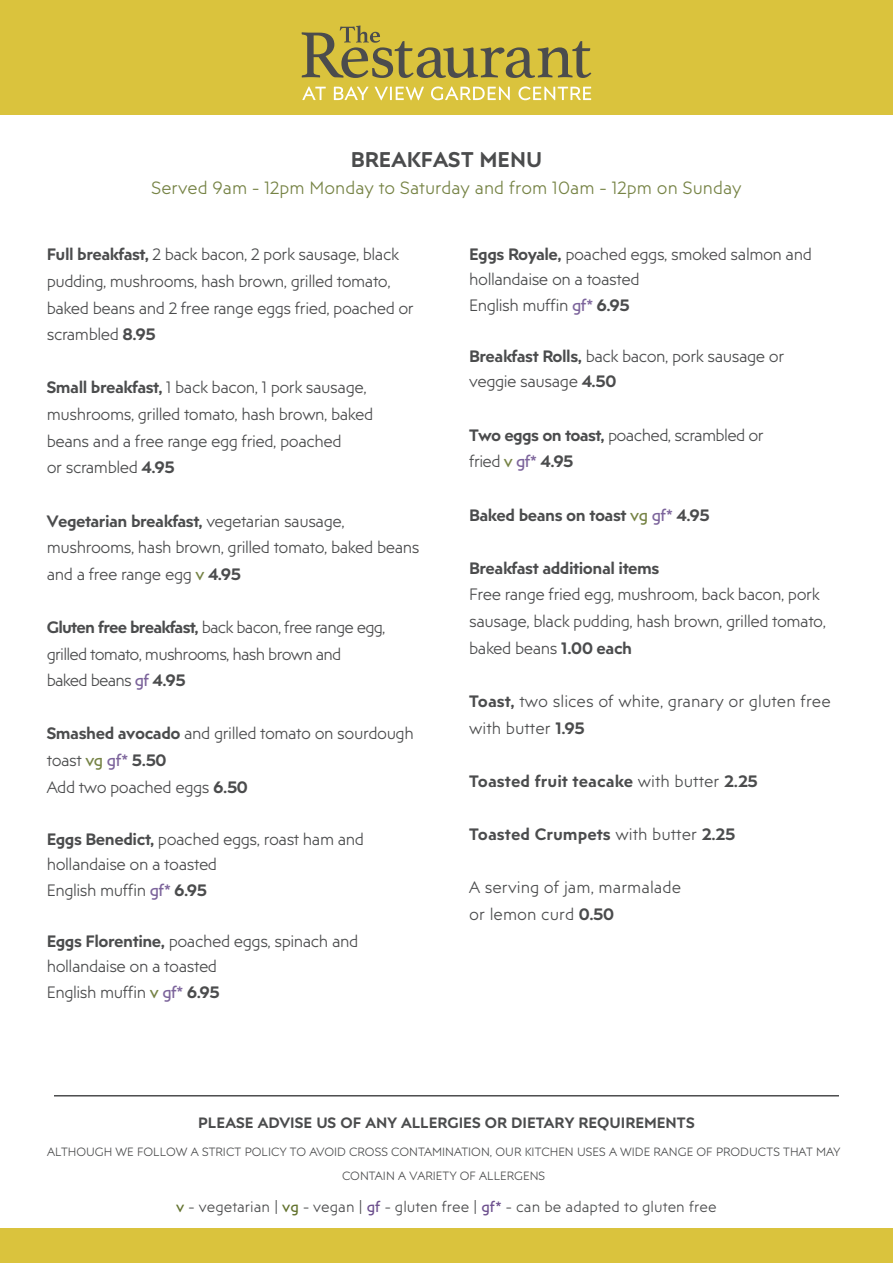
<style>
.page{position:relative;width:893px;height:1263px;background:#fff}
.page>*{position:absolute;margin:0;border:0;box-sizing:border-box;transform-origin:0 0}
.t1{font:600 21.3px "Posterama Text W15";color:#4b4c4d}
.t2{font:300 17.7px "Posterama Text W07";color:#768345}
.t3{font:300 16.5px/26.5px "Posterama Text W07";letter-spacing:-.03em;color:#4b4c4d}
.t4{font:300 16.5px "Posterama Text W07";letter-spacing:-.05em;color:#4b4c4d}
.t5{font:300 16.5px/26.5px "Posterama Text W07";color:#4b4c4d}
.t6{font:600 16.5px "Posterama Text W15";color:#4b4c4d}
.t7{font:600 16.5px "Posterama Text W15";letter-spacing:-.03em;color:#4b4c4d}
.t8{font:300 15px "Posterama Text W07";color:#4b4c4d}
.t9{font:600 15px "Posterama Text W15";color:#4b4c4d}
.t10{font:300 12px/24px "Posterama Text W07";color:#4b4c4d;text-align:center}
.s1{font-family:"Posterama Text W15";font-weight:600}
.s2{font-family:"Posterama Text W01";font-weight:400;color:#768345}
.s3{font-family:"Posterama Text W01";font-weight:400;color:#7c649b}
.s4{font-family:"Posterama Text W07";font-weight:300}
.s5{font-family:"Posterama Text W01";font-weight:400;color:#63732e}
.s6{font-family:"Posterama Text W01";font-weight:400;color:#6d508e}
</style>
<div class="page">
<div style="left:0;top:0;width:893px;height:115px;background:#dac33d"></div>
<div style="left:0;top:1229px;width:893px;height:34px;background:#dac33d"></div>
<svg style="left:302px;top:86px;width:289px;height:14px"></svg>
<svg style="left:302px;top:26px;width:289px;height:52px"></svg>
<hr style="left:54px;top:1095px;width:785px;height:1px;background:#4b4c4d">
<p class="t1" style="left:351px;top:147px;width:193px">BREAKFAST MENU</p>
<p class="t2" style="left:152px;top:177px;width:591px">Served 9am - 12pm Monday to Saturday and from 10am - 12pm on Sunday</p>
<p class="t3" style="left:47px;top:241px;width:369px"><span class="s1">Full breakfast,</span> 2 back bacon, 2 pork sausage, black pudding, mushrooms, hash brown, grilled tomato, baked beans and 2 free range eggs fried, poached or</p>
<p class="t3" style="left:47px;top:321px;width:111px">scrambled <span class="s1">8.95</span></p>
<p class="t3" style="left:47px;top:374px;width:328px"><span class="s1">Small breakfast,</span> 1 back bacon, 1 pork sausage, mushrooms, grilled tomato, hash brown, baked</p>
<p class="t3" style="left:47px;top:427px;width:296px">beans and a free range egg fried, poached</p>
<p class="t3" style="left:47px;top:454px;width:130px">or scrambled <span class="s1">4.95</span></p>
<p class="t3" style="left:47px;top:507px;width:374px"><span class="s1">Vegetarian breakfast,</span> vegetarian sausage, mushrooms, hash brown, grilled tomato, baked beans and a free range egg <span class="s2">v</span> <span class="s1">4.95</span></p>
<p class="t4" style="left:47px;top:617px;width:340px"><span class="s1">Gluten free breakfast,</span> back bacon, free range egg,</p>
<p class="t4" style="left:47px;top:643px;width:296px">grilled tomato, mushrooms, hash brown and</p>
<p class="t4" style="left:47px;top:670px;width:141px">baked beans <span class="s3">gf</span> <span class="s1">4.95</span></p>
<p class="t3" style="left:47px;top:720px;width:369px"><span class="s1">Smashed avocado</span> and grilled tomato on sourdough</p>
<p class="t3" style="left:47px;top:747px;width:121px">toast <span class="s2">vg</span> <span class="s3">gf*</span> <span class="s1">5.50</span></p>
<p class="t3" style="left:47px;top:773px;width:203px">Add two poached eggs <span class="s1">6.50</span></p>
<p class="t3" style="left:47px;top:826px;width:319px;line-height:25.5px"><span class="s1">Eggs Benedict,</span> poached eggs, roast ham and hollandaise on a toasted</p>
<p class="t3" style="left:47px;top:876px;width:162px">English muffin <span class="s3">gf*</span> <span class="s1">6.95</span></p>
<p class="t3" style="left:47px;top:928px;width:313px;line-height:25.5px"><span class="s1">Eggs Florentine,</span> poached eggs, spinach and hollandaise on a toasted</p>
<p class="t3" style="left:47px;top:978px;width:175px">English muffin <span class="s2">v</span> <span class="s3">gf*</span> <span class="s1">6.95</span></p>
<p class="t3" style="left:469px;top:241px;width:344px;line-height:25.5px"><span class="s1">Eggs Royale,</span> poached eggs, smoked salmon and hollandaise on a toasted</p>
<p class="t3" style="left:469px;top:292px;width:162px">English muffin <span class="s3">gf*</span> <span class="s1">6.95</span></p>
<p class="t3" style="left:469px;top:343px;width:317px"><span class="s1">Breakfast Rolls,</span> back bacon, pork sausage or</p>
<p class="t3" style="left:469px;top:368px;width:149px">veggie sausage <span class="s1">4.50</span></p>
<p class="t3" style="left:469px;top:421px;width:296px"><span class="s1">Two eggs on toast,</span> poached, scrambled or</p>
<p class="t3" style="left:469px;top:448px;width:106px">fried <span class="s2">v</span> <span class="s3">gf*</span> <span class="s1">4.95</span></p>
<p class="t7" style="left:469px;top:505px;width:242px">Baked beans on toast <span class="s2">vg</span> <span class="s3">gf*</span> 4.95</p>
<p class="t7" style="left:469px;top:558px;width:192px">Breakfast additional items</p>
<p class="t3" style="left:469px;top:581px;width:358px">Free range fried egg, mushroom, back bacon, pork sausage, black pudding, hash brown, grilled tomato, baked beans <span class="s1">1.00 each</span></p>
<p class="t5" style="left:469px;top:687px;width:363px"><span class="s1">Toast,</span> two slices of white, granary or gluten free with butter <span class="s1">1.95</span></p>
<p class="t6" style="left:469px;top:771px;width:290px">Toasted fruit teacake <span class="s4">with butter</span> 2.25</p>
<p class="t6" style="left:469px;top:824px;width:268px">Toasted Crumpets <span class="s4">with butter</span> 2.25</p>
<p class="t5" style="left:469px;top:874px;width:214px">A serving of jam, marmalade</p>
<p class="t5" style="left:469px;top:900px;width:147px">or lemon curd <span class="s1">0.50</span></p>
<p class="t9" style="left:198px;top:1114px;width:498px">PLEASE ADVISE US OF ANY ALLERGIES OR DIETARY REQUIREMENTS</p>
<p class="t10" style="left:47px;top:1140px;width:795px">ALTHOUGH WE FOLLOW A STRICT POLICY TO AVOID CROSS CONTAMINATION, OUR KITCHEN USES A WIDE RANGE OF PRODUCTS THAT MAY<br>CONTAIN A VARIETY OF ALLERGENS</p>
<p class="t8" style="left:176px;top:1197px;width:542px"><span class="s5">v</span> - vegetarian | <span class="s5">vg</span> - vegan | <span class="s6">gf</span> - gluten free | <span class="s6">gf*</span> - can be adapted to gluten free</p>
</div>
